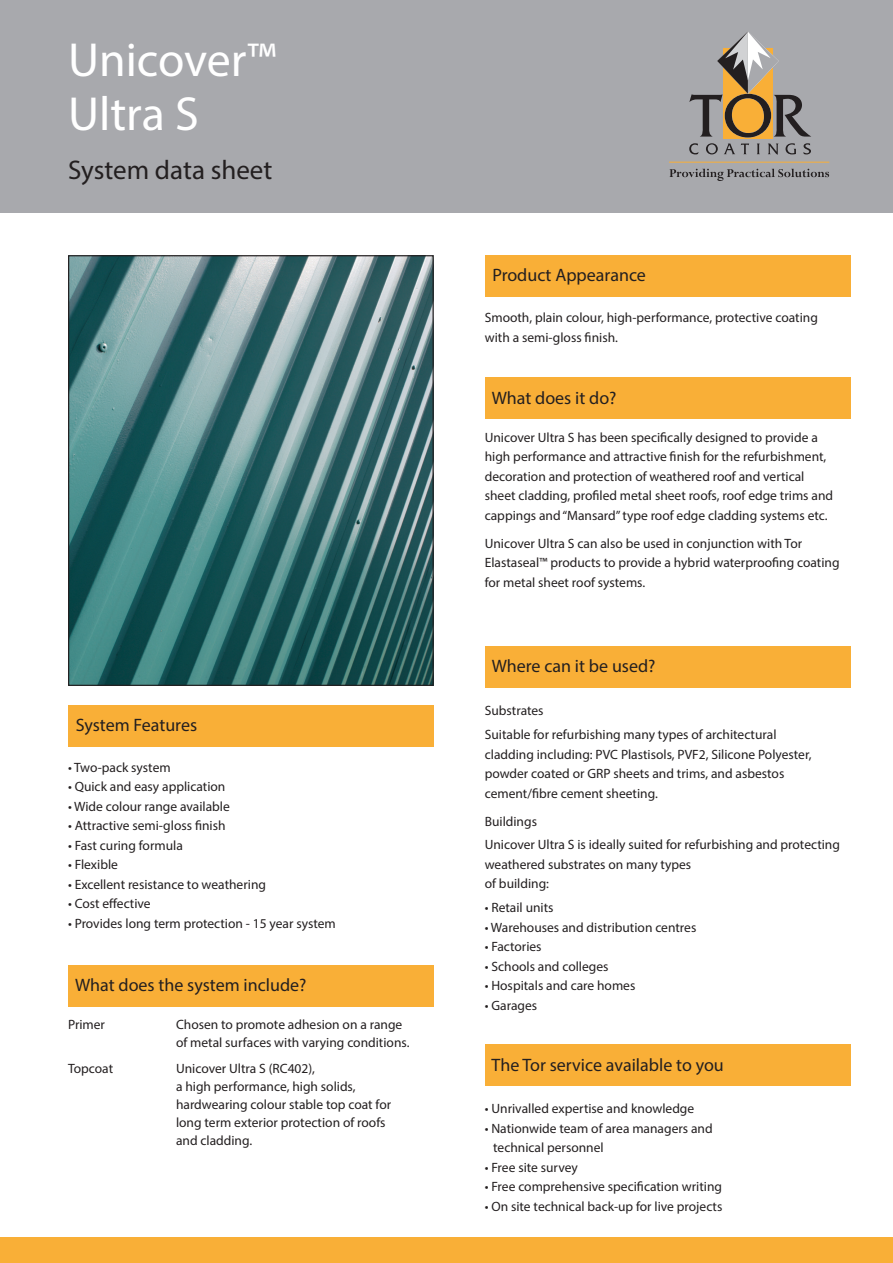
<style>
.page{position:relative;width:893px;height:1263px;background:#fff}
.page>*{position:absolute;margin:0;border:0;box-sizing:border-box;transform-origin:0 0}
.t1{font:48px "Myriad Pro";color:#fff}
.t2{font:27px "Myriad Pro";color:#231f20}
.t3{font:18px "Myriad Pro";color:#231f20}
.t4{font:13.5px/19.5px "Myriad Pro";color:#231f20}
</style>
<div class="page">
<div style="left:0;top:0;width:893px;height:213px;background:#a8a9ad"></div>
<div style="left:0;top:1237px;width:893px;height:26px;background:#f9af37"></div>
<img style="left:70px;top:257px;width:362px;height:427px">
<div style="left:68px;top:255px;width:366px;height:431px;border:1px solid #231f20"></div>
<svg style="left:689px;top:32px;width:122px;height:123px"></svg>
<hr style="left:669px;top:162px;width:160px;height:1px;background:#f9af37">
<svg style="left:669px;top:169px;width:160px;height:12px"></svg>
<div style="left:68px;top:965px;width:366px;height:41px;background:#f9af37"></div>
<div style="left:68px;top:705px;width:366px;height:41px;background:#f9af37"></div>
<div style="left:485px;top:255px;width:365px;height:41px;background:#f9af37"></div>
<div style="left:485px;top:377px;width:365px;height:42px;background:#f9af37"></div>
<div style="left:485px;top:646px;width:365px;height:42px;background:#f9af37"></div>
<div style="left:485px;top:1045px;width:365px;height:41px;background:#f9af37"></div>
<p class="t1" style="left:68px;top:30px;width:210px">Unicover™</p>
<p class="t1" style="left:68px;top:84px;width:132px">Ultra S</p>
<p class="t2" style="left:68px;top:153px;width:206px">System data sheet</p>
<p class="t3" style="left:76px;top:714px;width:123px">System Features</p>
<p class="t4" style="left:68px;top:757px;width:104px">• Two-pack system</p>
<p class="t4" style="left:68px;top:777px;width:159px">• Quick and easy application</p>
<p class="t4" style="left:68px;top:796px;width:163px">• Wide colour range available</p>
<p class="t4" style="left:68px;top:816px;width:159px">• Attractive semi-gloss finish</p>
<p class="t4" style="left:68px;top:835px;width:116px">• Fast curing formula</p>
<p class="t4" style="left:68px;top:855px;width:51px">• Flexible</p>
<p class="t4" style="left:68px;top:874px;width:200px">• Excellent resistance to weathering</p>
<p class="t4" style="left:68px;top:894px;width:84px">• Cost effective</p>
<p class="t4" style="left:68px;top:913px;width:269px">• Provides long term protection - 15 year system</p>
<p class="t3" style="left:75px;top:974px;width:233px">What does the system include?</p>
<p class="t4" style="left:68px;top:1014px;width:39px">Primer</p>
<p class="t4" style="left:176px;top:1015px;width:235px;line-height:18px">Chosen to promote adhesion on a range of metal surfaces with varying conditions.</p>
<p class="t4" style="left:68px;top:1058px;width:47px">Topcoat</p>
<p class="t4" style="left:176px;top:1059px;width:217px;line-height:18px">Unicover Ultra S (RC402),<br>a high performance, high solids, hardwearing colour stable top coat for long term exterior protection of roofs and cladding.</p>
<p class="t3" style="left:492px;top:264px;width:155px">Product Appearance</p>
<p class="t4" style="left:485px;top:307px;width:335px">Smooth, plain colour, high-performance, protective coating with a semi-gloss finish.</p>
<p class="t3" style="left:492px;top:386px;width:126px">What does it do?</p>
<p class="t4" style="left:485px;top:427px;width:350px">Unicover Ultra S has been specifically designed to provide a high performance and attractive finish for the refurbishment, decoration and protection of weathered roof and vertical sheet cladding, profiled metal sheet roofs, roof edge trims and cappings and “Mansard” type roof edge cladding systems etc.</p>
<p class="t4" style="left:485px;top:533px;width:356px">Unicover Ultra S can also be used in conjunction with Tor<br>Elastaseal™ products to provide a hybrid waterproofing coating for metal sheet roof systems.</p>
<p class="t3" style="left:492px;top:655px;width:165px">Where can it be used?</p>
<p class="t4" style="left:485px;top:701px;width:60px">Substrates</p>
<p class="t4" style="left:485px;top:724px;width:328px">Suitable for refurbishing many types of architectural cladding including: PVC Plastisols, PVF2, Silicone Polyester, powder coated or GRP sheets and trims, and asbestos cement/fibre cement sheeting.</p>
<p class="t4" style="left:485px;top:811px;width:54px">Buildings</p>
<p class="t4" style="left:485px;top:835px;width:357px">Unicover Ultra S is ideally suited for refurbishing and protecting weathered substrates on many types<br>of building:</p>
<p class="t4" style="left:485px;top:897px;width:70px">• Retail units</p>
<p class="t4" style="left:485px;top:917px;width:213px">• Warehouses and distribution centres</p>
<p class="t4" style="left:485px;top:936px;width:58px">• Factories</p>
<p class="t4" style="left:485px;top:956px;width:125px">• Schools and colleges</p>
<p class="t4" style="left:485px;top:975px;width:152px">• Hospitals and care homes</p>
<p class="t4" style="left:485px;top:995px;width:54px">• Garages</p>
<p class="t3" style="left:492px;top:1054px;width:234px">The Tor service available to you</p>
<p class="t4" style="left:485px;top:1099px;width:211px">• Unrivalled expertise and knowledge</p>
<p class="t4" style="left:493px;top:1118px;width:221px;text-indent:-8px">• Nationwide team of area managers and technical personnel</p>
<p class="t4" style="left:485px;top:1157px;width:95px">• Free site survey</p>
<p class="t4" style="left:485px;top:1177px;width:239px">• Free comprehensive specification writing</p>
<p class="t4" style="left:485px;top:1196px;width:239px">• On site technical back-up for live projects</p>
</div>
